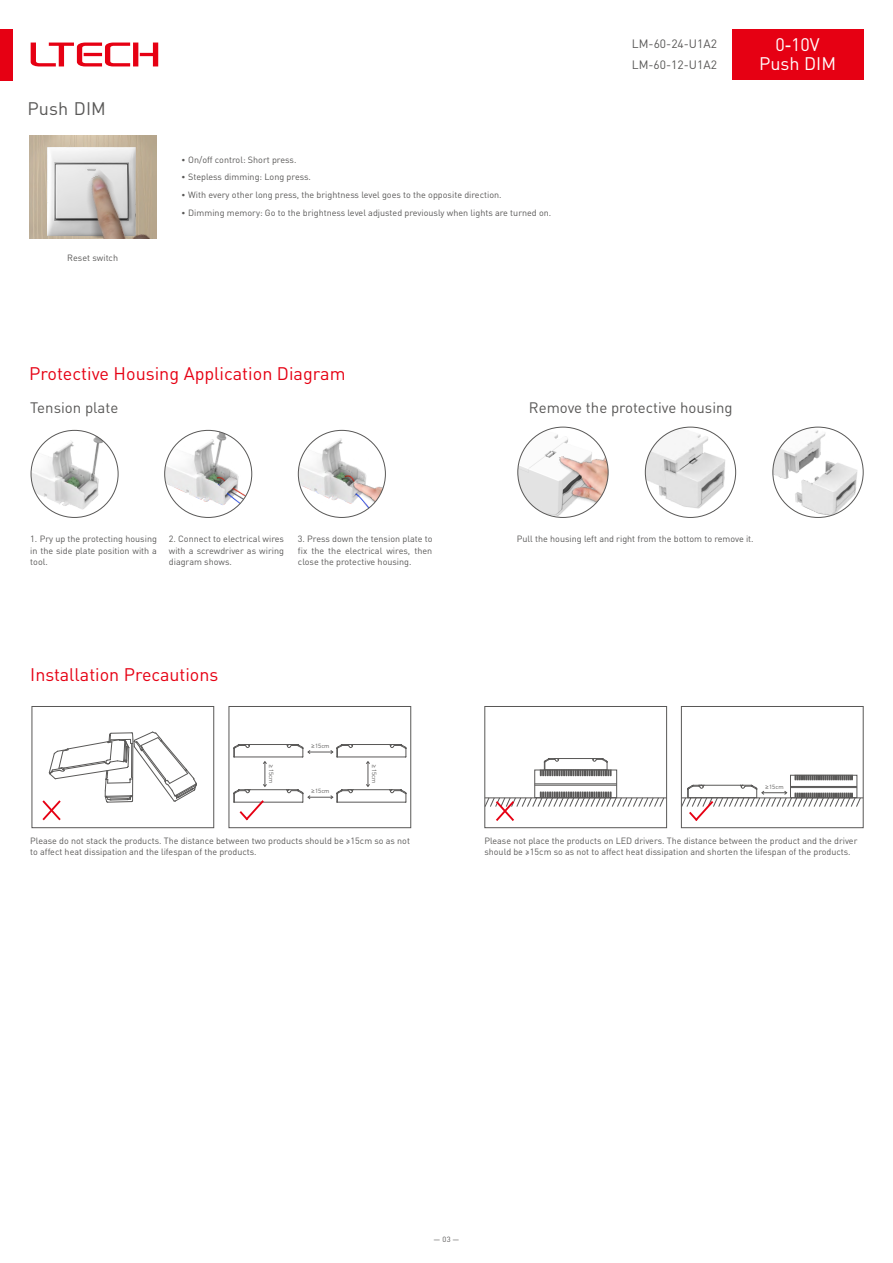
<style>
.page{position:relative;width:893px;height:1263px;background:#fff}
.page>*{position:absolute;margin:0;border:0;box-sizing:border-box;transform-origin:0 0}
.t1{font:18px "DIN Pro";color:#e60013}
.t2{font:18px/19.2px "DIN Pro";color:#fff;text-align:center}
.t3{font:18px "DIN Pro";color:#595857}
.t4{font:15px "DIN Pro";color:#595857}
.t5{font:12px/21.3px "DIN Pro";color:#595857}
.t6{font:9px/11.6px "DIN Pro";color:#595857}
.t7{font:7.5px "DIN Pro";color:#595857}
.t8{font:6px "DIN Pro";color:#595857}
.s1{font-family:"Microsoft Ya Hei"}
.s2{font-family:"Arial Unicode MS"}
</style>
<div class="page">
<svg style="left:31px;top:43px;width:127px;height:23px"></svg>
<div style="left:0;top:29px;width:13px;height:51px;background:#e60013"></div>
<div style="left:732px;top:29px;width:131px;height:50px;background:#e60013"></div>
<div style="left:32px;top:706px;width:182px;height:122px;border:1px solid #595857"></div>
<div style="left:229px;top:706px;width:182px;height:122px;border:1px solid #595857"></div>
<svg style="left:42px;top:731px;width:155px;height:89px"></svg>
<svg style="left:233px;top:744px;width:173px;height:76px"></svg>
<div style="left:484px;top:706px;width:183px;height:122px;border:1px solid #595857"></div>
<div style="left:681px;top:706px;width:183px;height:122px;border:1px solid #595857"></div>
<div style="left:534px;top:770px;width:83px;height:28px;border:1px solid #595857"></div>
<hr style="left:535px;top:783px;width:82px;height:1px;background:#595857">
<hr style="left:535px;top:785px;width:82px;height:1px;background:#595857">
<svg style="left:540px;top:758px;width:71px;height:18px"></svg>
<hr style="left:485px;top:798px;width:182px;height:1px;background:#595857">
<hr style="left:681px;top:798px;width:182px;height:1px;background:#595857">
<svg style="left:484px;top:792px;width:180px;height:29px"></svg>
<svg style="left:681px;top:775px;width:180px;height:46px"></svg>
<img style="left:518px;top:427px;width:90px;height:90px;border-radius:50%">
<img style="left:558px;top:442px;width:50px;height:75px">
<img style="left:645px;top:427px;width:91px;height:90px;border-radius:50%">
<img style="left:773px;top:427px;width:90px;height:90px;border-radius:50%">
<img style="left:165px;top:431px;width:87px;height:86px;border-radius:50%">
<img style="left:31px;top:433px;width:87px;height:84px">
<img style="left:298px;top:430px;width:87px;height:87px;border-radius:50%">
<img style="left:351px;top:470px;width:34px;height:47px">
<img style="left:29px;top:135px;width:127px;height:103px">
<img style="left:47px;top:147px;width:89px;height:90px">
<svg style="left:70px;top:168px;width:5px;height:70px"></svg>
<img style="left:75px;top:166px;width:77px;height:72px">
<h1 class="t3" style="left:28px;top:102px;width:80px">Push DIM</h1>
<p class="t6" style="left:67px;top:252px;width:52px">Reset switch</p>
<p class="t6" style="left:182px;top:154px;width:116px"><span class="s1">•</span> On/off control: Short press.</p>
<p class="t6" style="left:182px;top:172px;width:131px"><span class="s1">•</span> Stepless dimming: Long press.</p>
<p class="t6" style="left:182px;top:190px;width:321px"><span class="s1">•</span> With every other long press, the brightness level goes to the opposite direction.</p>
<p class="t6" style="left:182px;top:208px;width:371px"><span class="s1">•</span> Dimming memory: Go to the brightness level adjusted previously when lights are turned on.</p>
<h3 class="t5" style="left:632px;top:34px;width:87px">LM-60-24-U1A2<br>LM-60-12-U1A2</h3>
<h1 class="t2" style="left:759px;top:37px;width:78px">0<span class="s2">-</span>10V<br>Push DIM</h1>
<h1 class="t1" style="left:29px;top:366px;width:318px">Protective Housing Application Diagram</h1>
<h2 class="t4" style="left:30px;top:402px;width:90px">Tension plate</h2>
<h2 class="t4" style="left:529px;top:402px;width:205px">Remove the protective housing</h2>
<p class="t6" style="left:30px;top:534px;width:128px;text-align:justify">1. Pry up the protecting housing in the side plate position with a tool.</p>
<p class="t6" style="left:169px;top:534px;width:117px;text-align:justify">2. Connect to electrical wires with a screwdriver as wiring diagram shows.</p>
<p class="t6" style="left:298px;top:534px;width:136px">3. Press down the tension plate to</p>
<p class="t6" style="left:517px;top:534px;width:238px">Pull the housing left and right from the bottom to remove it.</p>
<p class="t6" style="left:298px;top:546px;width:136px">fix the the electrical wires, then close the protective housing.</p>
<h1 class="t1" style="left:30px;top:667px;width:190px">Installation Precautions</h1>
<p class="t8" style="left:311px;top:743px;width:20px"><span class="s1">≥</span>15cm</p>
<p class="t8" style="left:274px;top:764px;width:20px;rotate:90deg"><span class="s1">≥</span>15cm</p>
<p class="t8" style="left:377px;top:764px;width:20px;rotate:90deg"><span class="s1">≥</span>15cm</p>
<p class="t8" style="left:311px;top:788px;width:20px"><span class="s1">≥</span>15cm</p>
<p class="t8" style="left:765px;top:784px;width:20px"><span class="s1">≥</span>15cm</p>
<p class="t6" style="left:30px;top:836px;width:381px;line-height:10.8px">Please do not stack the products. The distance between two products should be ≥15cm so as not to affect heat dissipation and the lifespan of the products.</p>
<p class="t6" style="left:484px;top:836px;width:374px;line-height:10.8px">Please not place the products on LED drivers. The distance between the product and the driver should be ≥15cm so as not to affect heat dissipation and shorten the lifespan of the products.</p>
<p class="t7" style="left:434px;top:1236px;width:27px">— 03 —</p>
</div>
